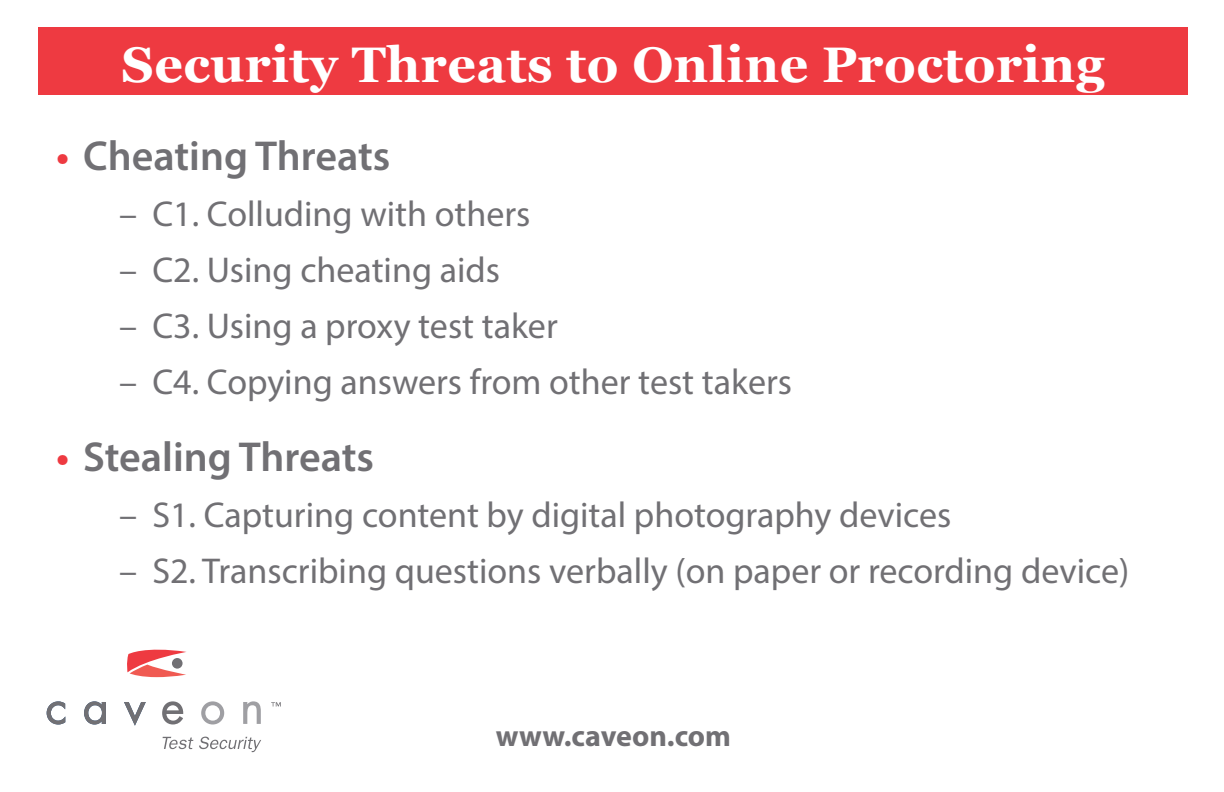
<style>
.page{position:relative;width:1224px;height:792px;background:#fff}
.page>*{position:absolute;margin:0;border:0;box-sizing:border-box;transform-origin:0 0}
.t1{font:700 50px "Georgia";letter-spacing:.01em;color:#fff}
.Bullet_List{font:600 42px "Myriad Pro";color:#717074}
.Dash_List{font:36px "Myriad Pro";color:#717074}
.t2{font:700 30px "Myriad Pro";color:#717074}
.s1{color:#ee3a41}
</style>
<div class="page">
<svg style="left:47px;top:701px;width:18px;height:24px"></svg>
<svg style="left:84px;top:701px;width:22px;height:24px"></svg>
<svg style="left:124px;top:702px;width:22px;height:24px"></svg>
<svg style="left:162px;top:701px;width:21px;height:24px"></svg>
<svg style="left:201px;top:701px;width:23px;height:24px"></svg>
<svg style="left:243px;top:701px;width:18px;height:23px"></svg>
<svg style="left:127px;top:649px;width:59px;height:28px"></svg>
<svg style="left:163px;top:737px;width:30px;height:12px"></svg>
<svg style="left:199px;top:737px;width:62px;height:15px"></svg>
<svg style="left:271px;top:702px;width:10px;height:5px"></svg>
<div style="left:38px;top:27px;width:1150px;height:68px;background:#ee3a41"></div>
<p class="t1" style="left:122px;top:33px;width:985px">Security Threats to Online Proctoring</p>
<p class="Bullet_List" style="left:56px;top:129px;width:336px"><span class="s1">•</span> Cheating Threats</p>
<p class="Dash_List" style="left:119px;top:191px;width:413px">– C1. Colluding with others</p>
<p class="Dash_List" style="left:119px;top:247px;width:382px">– C2. Using cheating aids</p>
<p class="Dash_List" style="left:119px;top:303px;width:440px">– C3. Using a proxy test taker</p>
<p class="Dash_List" style="left:119px;top:359px;width:674px">– C4. Copying answers from other test takers</p>
<p class="Bullet_List" style="left:56px;top:430px;width:320px"><span class="s1">•</span> Stealing Threats</p>
<p class="Dash_List" style="left:119px;top:493px;width:834px">– S1. Capturing content by digital photography devices</p>
<p class="Dash_List" style="left:119px;top:549px;width:1012px">– S2. Transcribing questions verbally (on paper or recording device)</p>
<p class="t2" style="left:496px;top:716px;width:237px">www.caveon.com</p>
</div>
